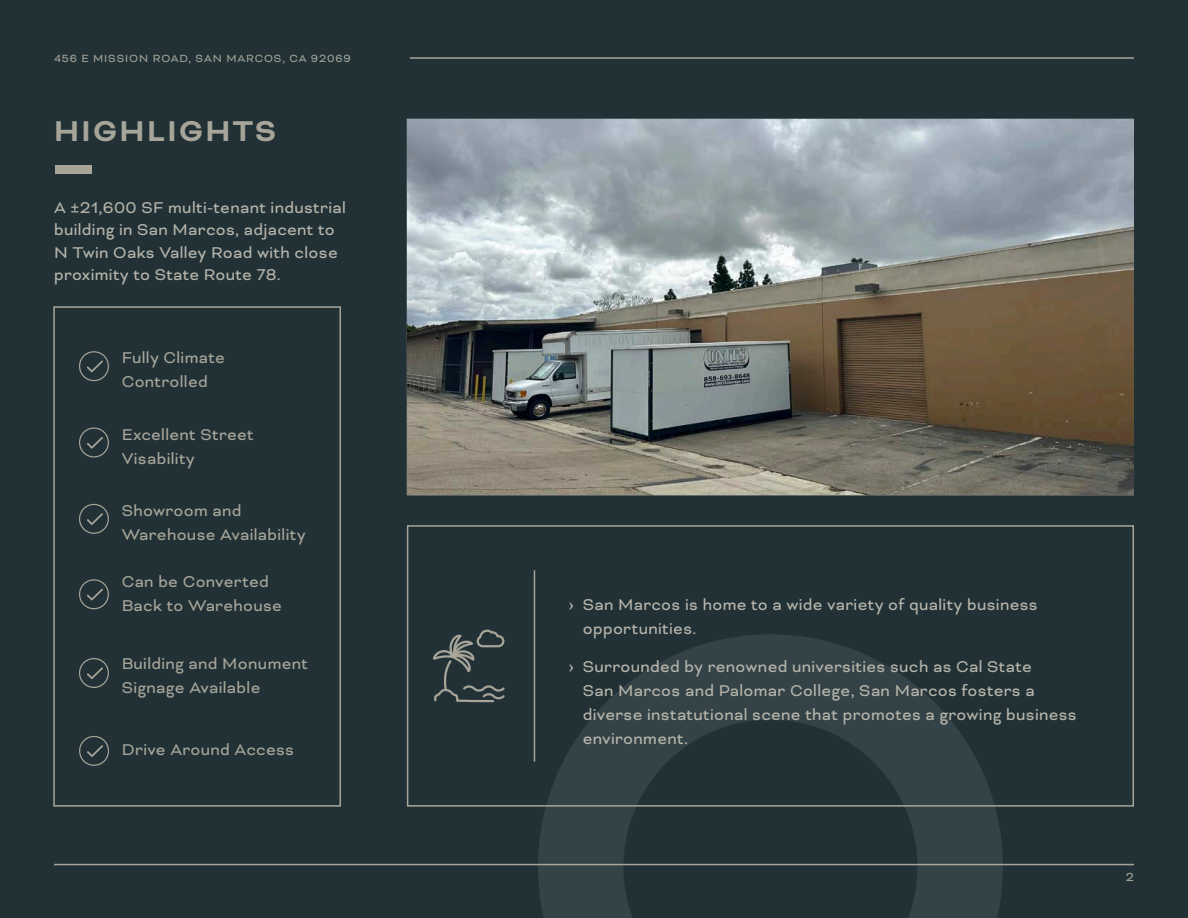
<style>
.page{position:relative;width:1188px;height:918px;background:#213136}
.page>*{position:absolute;margin:0;border:0;box-sizing:border-box;transform-origin:0 0}
.t1{font:700 33px "Bicyclette";letter-spacing:.075em;color:#a7a599}
.Office_Suburban_Bull{font:18px/24px "Bicyclette";letter-spacing:.02em;color:#b6b4aa}
.List{font:18px/24px "Bicyclette";letter-spacing:.02em;color:#a7a599}
.t2{font:13.5px "Bicyclette";color:#a7a599}
.t3{font:12px "Bicyclette";letter-spacing:.075em;color:#a7a599}
</style>
<div class="page">
<div style="left:53px;top:306px;width:288px;height:501px;border:2px solid #a7a599"></div>
<svg style="left:538px;top:634px;width:465px;height:284px;background:#29393d"></svg>
<hr style="left:54px;top:864px;width:1080px;height:1px;background:#a7a599">
<hr style="left:410px;top:57px;width:724px;height:2px;background:#a7a599">
<div style="left:55px;top:165px;width:37px;height:9px;background:#a7a599"></div>
<svg style="left:79px;top:351px;width:30px;height:30px"></svg>
<svg style="left:79px;top:428px;width:30px;height:29px"></svg>
<svg style="left:79px;top:504px;width:30px;height:30px"></svg>
<svg style="left:79px;top:579px;width:30px;height:30px"></svg>
<svg style="left:79px;top:658px;width:30px;height:30px"></svg>
<img style="left:407px;top:119px;width:727px;height:376px">
<div style="left:407px;top:525px;width:727px;height:282px;border:2px solid #a7a599"></div>
<hr style="left:534px;top:570px;width:1px;height:192px;background:#a7a599">
<svg style="left:431px;top:629px;width:75px;height:75px;background:#384547"></svg>
<svg style="left:79px;top:736px;width:30px;height:30px"></svg>
<p class="t3" style="left:54px;top:51px;width:298px">456 E MISSION ROAD, SAN MARCOS, CA 92069</p>
<p class="t1" style="left:54px;top:112px;width:224px">HIGHLIGHTS</p>
<p class="Office_Suburban_Bull" style="left:54px;top:196px;width:293px;line-height:22.5px">A ±21,600 SF multi-tenant industrial building in San Marcos, adjacent to N Twin Oaks Valley Road with close proximity to State Route 78.</p>
<p class="List" style="left:122px;top:346px;width:105px">Fully Climate</p>
<p class="List" style="left:122px;top:370px;width:88px">Controlled</p>
<p class="List" style="left:122px;top:422px;width:134px">Excellent Street</p>
<p class="List" style="left:122px;top:446px;width:75px">Visability</p>
<p class="List" style="left:122px;top:498px;width:121px">Showroom and</p>
<p class="List" style="left:122px;top:522px;width:185px">Warehouse Availability</p>
<p class="List" style="left:122px;top:569px;width:162px">Can be Converted<br>Back to Warehouse</p>
<p class="List" style="left:122px;top:651px;width:188px">Building and Monument<br>Signage Available</p>
<p class="List" style="left:122px;top:738px;width:174px">Drive Around Access</p>
<p class="Office_Suburban_Bull" style="left:583px;top:593px;width:456px;text-indent:-14px">› San Marcos is home to a wide variety of quality business opportunities.</p>
<p class="Office_Suburban_Bull" style="left:583px;top:655px;width:495px;text-indent:-14px">› Surrounded by renowned universities such as Cal State<br>San Marcos and Palomar College, San Marcos fosters a diverse instatutional scene that promotes a growing business environment.</p>
<p class="t2" style="left:1126px;top:869px;width:10px">2</p>
</div>
